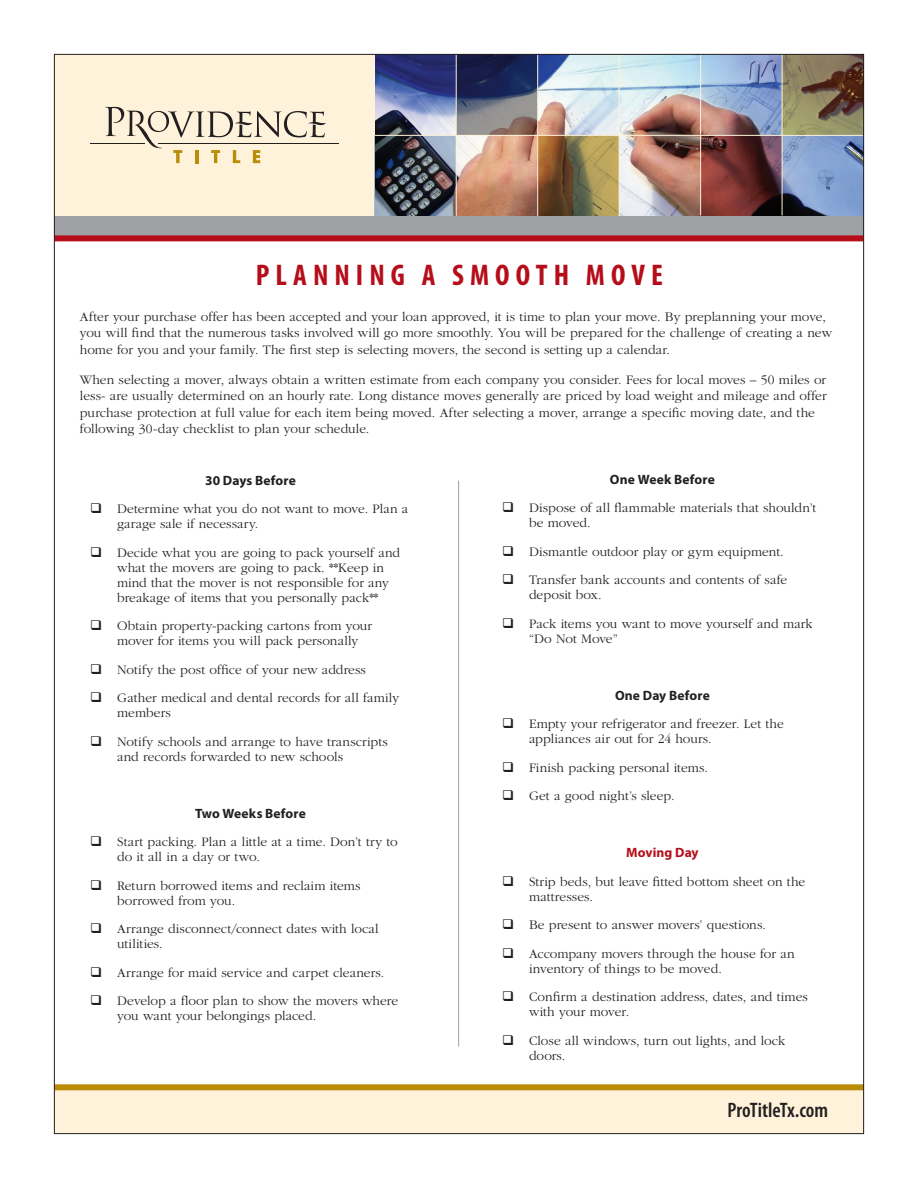
<style>
.page{position:relative;width:918px;height:1188px;background:#fff}
.page>*{position:absolute;margin:0;border:0;box-sizing:border-box;transform-origin:0 0}
.t1{font:700 condensed 30px "Myriad Pro";letter-spacing:.2em;color:#b50e1a}
.t2{font:600 condensed 21px "Myriad Pro";letter-spacing:-.005em;color:#231f20}
.t3{font:300 13.5px/15px "ITC Garamond Std";color:#231f20}
.t4{font:700 13.5px "Myriad Pro";letter-spacing:.01em;color:#231f20}
.t5{font:700 13.5px "Myriad Pro";letter-spacing:.01em;color:#b50e1a}
</style>
<div class="page">
<img style="left:375px;top:56px;width:487px;height:160px">
<svg style="left:538px;top:136px;width:81px;height:80px;background:#8b7243"></svg>
<div style="left:54px;top:54px;width:321px;height:162px;background:#fef2db"></div>
<svg style="left:105px;top:107px;width:221px;height:56px"></svg>
<hr style="left:90px;top:143px;width:54px;height:1px;background:#231f20">
<hr style="left:158px;top:143px;width:181px;height:1px;background:#231f20">
<div style="left:54px;top:1090px;width:810px;height:44px;background:#fef2db"></div>
<hr style="left:458px;top:481px;width:1px;height:566px;background:#a0a1a5">
<div style="left:54px;top:1084px;width:810px;height:6px;background:#bb8c07"></div>
<svg style="left:701px;top:136px;width:81px;height:80px;background:#662f2f"></svg>
<img style="left:375px;top:136px;width:81px;height:80px">
<svg style="left:457px;top:56px;width:80px;height:79px;background:#4d4f68"></svg>
<svg style="left:783px;top:56px;width:79px;height:79px;background:#807153"></svg>
<hr style="left:375px;top:135px;width:488px;height:1px;background:#fef2db">
<hr style="left:782px;top:54px;width:1px;height:161px;background:#fef2db">
<hr style="left:700px;top:54px;width:1px;height:161px;background:#fef2db">
<hr style="left:619px;top:54px;width:1px;height:162px;background:#fef2db">
<hr style="left:537px;top:55px;width:1px;height:162px;background:#fef2db">
<hr style="left:456px;top:54px;width:1px;height:162px;background:#fef2db">
<div style="left:54px;top:216px;width:810px;height:19px;background:#a0a1a5"></div>
<div style="left:54px;top:235px;width:810px;height:6px;background:#b50e1a"></div>
<p class="t1" style="left:256px;top:256px;width:408px">PLANNING A SMOOTH MOVE</p>
<p class="t3" style="left:80px;top:308px;width:754px;line-height:16.5px">After your purchase offer has been accepted and your loan approved, it is time to plan your move. By preplanning your move, you will find that the numerous tasks involved will go more smoothly. You will be prepared for the challenge of creating a new home for you and your family. The first step is selecting movers, the second is setting up a calendar.</p>
<p class="t3" style="left:80px;top:371px;width:748px;line-height:16.5px">When selecting a mover, always obtain a written estimate from each company you consider. Fees for local moves – 50 miles or less- are usually determined on an hourly rate. Long distance moves generally are priced by load weight and mileage and offer purchase protection at full value for each item being moved. After selecting a mover, arrange a specific moving date, and the following 30-day checklist to plan your schedule.</p>
<p class="t4" style="left:205px;top:471px;width:92px">30 Days Before</p>
<p class="t3" style="left:117px;top:502px;width:293px">Determine what you do not want to move. Plan a garage sale if necessary.</p>
<p class="t3" style="left:117px;top:545px;width:284px">Decide what you are going to pack yourself and what the movers are going to pack. **Keep in mind that the mover is not responsible for any breakage of items that you personally pack**</p>
<p class="t3" style="left:117px;top:619px;width:257px">Obtain property-packing cartons from your mover for items you will pack personally</p>
<p class="t3" style="left:117px;top:662px;width:250px">Notify the post office of your new address</p>
<p class="t3" style="left:117px;top:691px;width:284px">Gather medical and dental records for all family members</p>
<p class="t3" style="left:117px;top:734px;width:272px">Notify schools and arrange to have transcripts and records forwarded to new schools</p>
<p class="t4" style="left:610px;top:470px;width:106px">One Week Before</p>
<p class="t3" style="left:529px;top:501px;width:289px">Dispose of all flammable materials that shouldn’t be moved.</p>
<p class="t3" style="left:529px;top:544px;width:256px">Dismantle outdoor play or gym equipment.</p>
<p class="t3" style="left:529px;top:573px;width:260px">Transfer bank accounts and contents of safe deposit box.</p>
<p class="t3" style="left:529px;top:616px;width:285px">Pack items you want to move yourself and mark “Do Not Move”</p>
<p class="t4" style="left:615px;top:686px;width:96px">One Day Before</p>
<p class="t3" style="left:529px;top:717px;width:256px">Empty your refrigerator and freezer. Let the appliances air out for 24 hours.</p>
<p class="t3" style="left:529px;top:760px;width:181px">Finish packing personal items.</p>
<p class="t3" style="left:529px;top:789px;width:147px">Get a good night’s sleep.</p>
<p class="t4" style="left:195px;top:804px;width:112px">Two Weeks Before</p>
<p class="t3" style="left:117px;top:835px;width:282px">Start packing. Plan a little at a time. Don’t try to do it all in a day or two.</p>
<p class="t3" style="left:117px;top:878px;width:245px">Return borrowed items and reclaim items borrowed from you.</p>
<p class="t3" style="left:117px;top:922px;width:263px">Arrange disconnect/connect dates with local utilities.</p>
<p class="t3" style="left:117px;top:965px;width:269px">Arrange for maid service and carpet cleaners.</p>
<p class="t3" style="left:117px;top:994px;width:283px">Develop a floor plan to show the movers where you want your belongings placed.</p>
<p class="t5" style="left:626px;top:844px;width:74px">Moving Day</p>
<p class="t3" style="left:529px;top:874px;width:278px">Strip beds, but leave fitted bottom sheet on the mattresses.</p>
<p class="t3" style="left:529px;top:918px;width:238px">Be present to answer movers’ questions.</p>
<p class="t3" style="left:529px;top:946px;width:267px">Accompany movers through the house for an inventory of things to be moved.</p>
<p class="t3" style="left:529px;top:990px;width:280px">Confirm a destination address, dates, and times with your mover.</p>
<p class="t3" style="left:529px;top:1033px;width:258px">Close all windows, turn out lights, and lock doors.</p>
<p class="t2" style="left:728px;top:1097px;width:102px">ProTitleTx.com</p>
</div>
